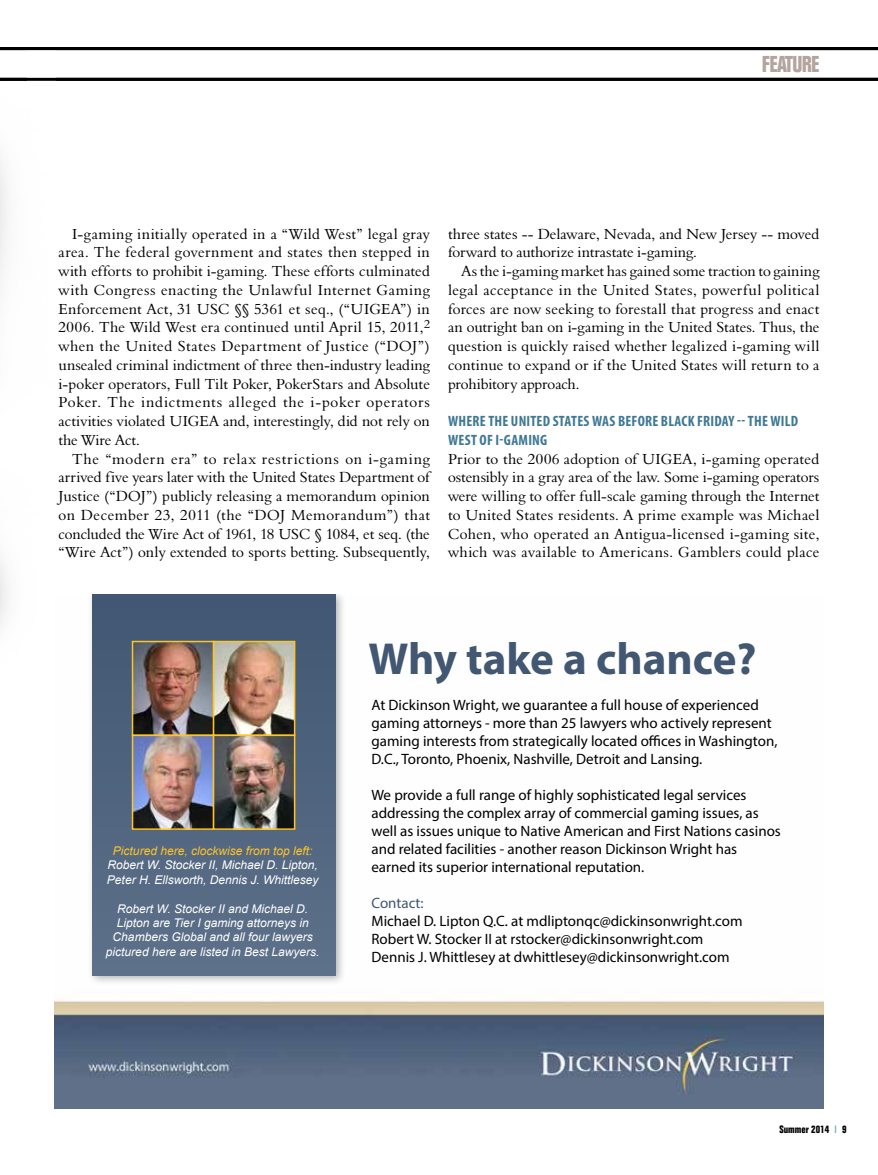
<style>
.page{position:relative;width:878px;height:1175px;background:#fff}
.page>*{position:absolute;margin:0;border:0;box-sizing:border-box;transform-origin:0 0}
.t1{font:700 45px "Myriad Pro";color:#415772}
.t2{font:700 condensed 22.5px "Folio";letter-spacing:-.03em;color:#b4a49e}
.t3{font:15px/18.8px "Aldine 401 BT Roman A";letter-spacing:.005em;color:#000;text-align:justify}
.t4{font:15px/18px "Myriad Pro";color:#000}
.t5{font:700 condensed 15px/18.8px "Myriad Pro";letter-spacing:.015em;color:#3f7895}
.t6{font:15px "Myriad Pro";color:#415772}
.t7{font:italic 12px/14.4px "Arial";color:#fff}
.t8{font:italic 12px "Arial";color:#ffc425}
.t9{font:700 condensed 10.5px "Folio";color:#000}
.s1{color:#73afb7}
</style>
<div class="page">
<hr style="left:0;top:78px;width:878px;height:3px;background:#000">
<hr style="left:0;top:47px;width:878px;height:3px;background:#000">
<img style="left:54px;top:1001px;width:770px;height:107px">
<div style="left:87px;top:595px;width:259px;height:390px;background:#000;opacity:.3"></div>
<div style="left:93px;top:595px;width:242px;height:380px;background:linear-gradient(to bottom,#445871,#5d718a)"></div>
<img style="left:135px;top:644px;width:157px;height:183px">
<div style="left:132px;top:641px;width:82px;height:95px;border:2px solid #ffc425"></div>
<div style="left:213px;top:641px;width:82px;height:95px;border:2px solid #ffc425"></div>
<div style="left:132px;top:734px;width:82px;height:96px;border:2px solid #ffc425"></div>
<div style="left:213px;top:734px;width:82px;height:96px;border:2px solid #ffc425"></div>
<h2 class="t2" style="left:761px;top:52px;width:59px">FEATURE</h2>
<p class="t3" style="left:58px;top:224px;width:373px;text-indent:14px">I-gaming initially operated in a “Wild West” legal gray area. The federal government and states then stepped in with efforts to prohibit i-gaming. These efforts culminated with Congress enacting the Unlawful Internet Gaming Enforcement Act, 31 USC §§ 5361 et seq., (“UIGEA”) in 2006. The Wild West era continued until April 15, 2011,<sup>2 </sup>when the United States Department of Justice (“DOJ”) unsealed criminal indictment of three then-industry leading i-poker operators, Full Tilt Poker, PokerStars and Absolute Poker. The indictments alleged the i-poker operators activities violated UIGEA and, interestingly, did not rely on the Wire Act.</p>
<p class="t3" style="left:58px;top:449px;width:373px;text-indent:14px">The “modern era” to relax restrictions on i-gaming arrived five years later with the United States Department of Justice (“DOJ”) publicly releasing a memorandum opinion on December 23, 2011 (the “DOJ Memorandum”) that concluded the Wire Act of 1961, 18 USC § 1084, et seq. (the “Wire Act”) only extended to sports betting. Subsequently,</p>
<p class="t3" style="left:448px;top:224px;width:373px">three states -- Delaware, Nevada, and New Jersey -- moved forward to authorize intrastate i-gaming.</p>
<p class="t3" style="left:448px;top:261px;width:373px;text-indent:14px">As the i-gaming market has gained some traction to gaining legal acceptance in the United States, powerful political forces are now seeking to forestall that progress and enact an outright ban on i-gaming in the United States. Thus, the question is quickly raised whether legalized i-gaming will continue to expand or if the United States will return to a prohibitory approach.</p>
<p class="t5" style="left:448px;top:411px;width:351px">WHERE THE UNITED STATES WAS BEFORE BLACK FRIDAY -- THE WILD<br>WEST OF I-GAMING</p>
<p class="t3" style="left:448px;top:449px;width:373px">Prior to the 2006 adoption of UIGEA, i-gaming operated ostensibly in a gray area of the law. Some i-gaming operators were willing to offer full-scale gaming through the Internet to United States residents. A prime example was Michael Cohen, who operated an Antigua-licensed i-gaming site, which was available to Americans. Gamblers could place</p>
<p class="t8" style="left:113px;top:843px;width:201px">Pictured here, clockwise from top left:</p>
<p class="t7" style="left:107px;top:858px;width:213px">Robert W. Stocker II, Michael D. Lipton,<br>Peter H. Ellsworth, Dennis J. Whittlesey</p>
<p class="t7" style="left:106px;top:901px;width:215px;text-align:center">Robert W. Stocker II and Michael D.<br>Lipton are Tier I gaming attorneys in Chambers Global and all four lawyers pictured here are listed in Best Lawyers.</p>
<h1 class="t1" style="left:368px;top:629px;width:389px">Why take a chance?</h1>
<p class="t4" style="left:371px;top:696px;width:407px">At Dickinson Wright, we guarantee a full house of experienced gaming attorneys - more than 25 lawyers who actively represent gaming interests from strategically located offices in Washington, D.C., Toronto, Phoenix, Nashville, Detroit and Lansing.</p>
<p class="t4" style="left:371px;top:786px;width:411px">We provide a full range of highly sophisticated legal services addressing the complex array of commercial gaming issues, as well as issues unique to Native American and First Nations casinos and related facilities - another reason Dickinson Wright has earned its superior international reputation.</p>
<p class="t6" style="left:371px;top:894px;width:54px">Contact:</p>
<p class="t4" style="left:371px;top:912px;width:372px">Michael D. Lipton Q.C. at mdliptonqc@dickinsonwright.com<br>Robert W. Stocker II at rstocker@dickinsonwright.com<br>Dennis J. Whittlesey at dwhittlesey@dickinsonwright.com</p>
<p class="t9" style="left:779px;top:1123px;width:69px">Summer 2014 <span class="s1">|</span> 9</p>
</div>
